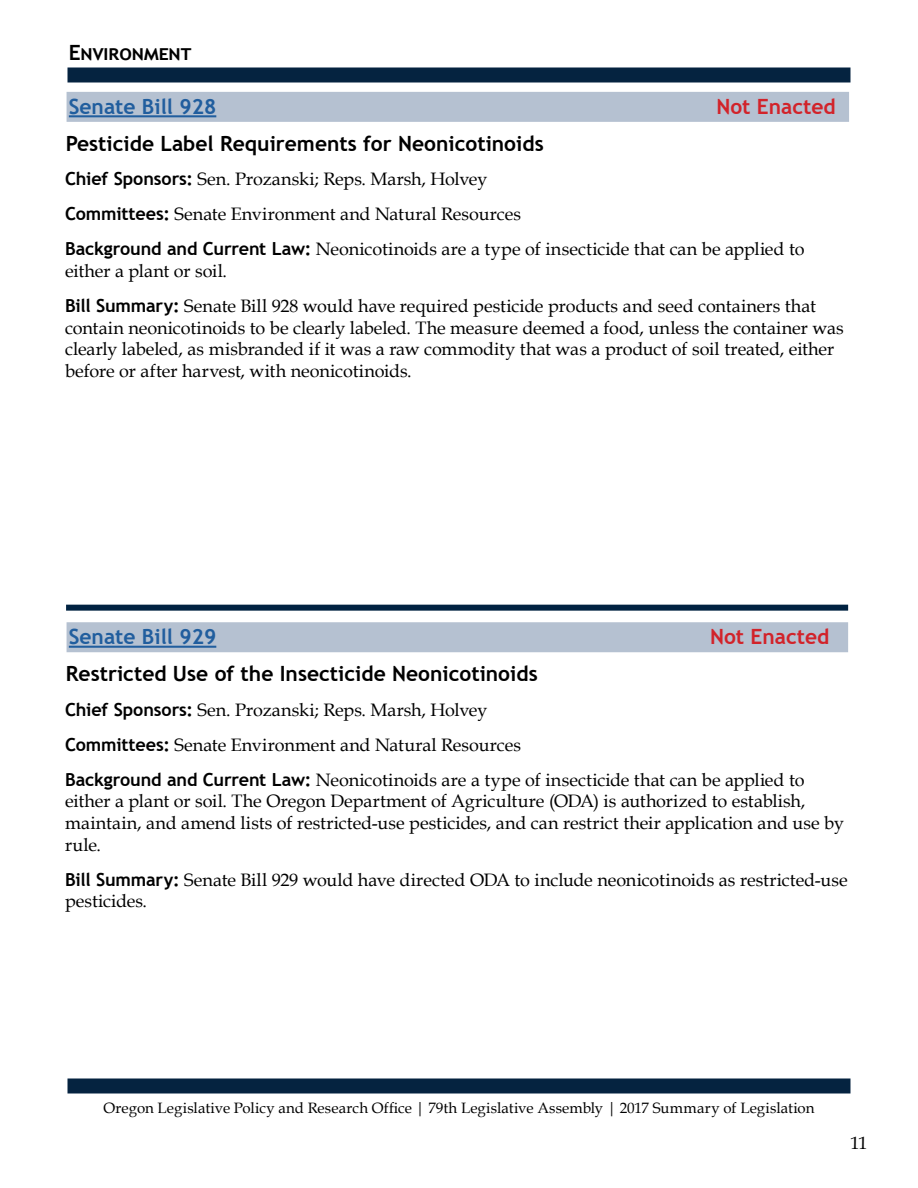
<style>
.page{position:relative;width:918px;height:1188px;background:#fff}
.page>*{position:absolute;margin:0;border:0;box-sizing:border-box;transform-origin:0 0}
.t1{font:700 21px "Trebuchet MS";color:#000}
.t2{font:700 21px "Trebuchet MS";color:#215e9e}
.t3{font:700 21px "Trebuchet MS";color:#d2232a}
.t4{font:18px/35.1px "Book Antiqua";color:#000}
.t5{font:15px "Book Antiqua";letter-spacing:.005em;color:#000}
.s1{font-family:"Trebuchet MS";font-weight:700}
</style>
<div class="page">
<div style="left:68px;top:68px;width:782px;height:14px;background:#052340"></div>
<div style="left:68px;top:1078px;width:782px;height:16px;background:#052340"></div>
<div style="left:67px;top:92px;width:782px;height:30px;background:#b5c1d1"></div>
<hr style="left:69px;top:115px;width:147px;height:2px;background:#215e9e">
<div style="left:67px;top:622px;width:781px;height:30px;background:#b5c1d1"></div>
<hr style="left:69px;top:646px;width:147px;height:2px;background:#215e9e">
<div style="left:66px;top:605px;width:782px;height:6px;background:#002241"></div>
<p class="t1" style="left:69px;top:39px;width:122px">Environment</p>
<p class="t2" style="left:69px;top:93px;width:149px">Senate Bill 928</p>
<p class="t3" style="left:716px;top:93px;width:121px">Not Enacted</p>
<p class="t1" style="left:66px;top:130px;width:479px">Pesticide Label Requirements for Neonicotinoids</p>
<p class="t4" style="left:65px;top:161px;width:741px"><span class="s1">Chief Sponsors:</span> Sen. Prozanski; Reps. Marsh, Holvey<br><span class="s1">Committees:</span> Senate Environment and Natural Resources<br><span class="s1">Background and Current Law:</span> Neonicotinoids are a type of insecticide that can be applied to</p>
<p class="t4" style="left:65px;top:253px;width:752px">either a plant or soil.<br><span class="s1">Bill Summary:</span> Senate Bill 928 would have required pesticide products and seed containers that</p>
<p class="t4" style="left:65px;top:316px;width:780px;line-height:21.6px">contain neonicotinoids to be clearly labeled. The measure deemed a food, unless the container was clearly labeled, as misbranded if it was a raw commodity that was a product of soil treated, either before or after harvest, with neonicotinoids.</p>
<p class="t2" style="left:69px;top:623px;width:149px">Senate Bill 929</p>
<p class="t3" style="left:710px;top:623px;width:121px">Not Enacted</p>
<p class="t1" style="left:66px;top:661px;width:473px">Restricted Use of the Insecticide Neonicotinoids</p>
<p class="t4" style="left:65px;top:692px;width:741px"><span class="s1">Chief Sponsors:</span> Sen. Prozanski; Reps. Marsh, Holvey<br><span class="s1">Committees:</span> Senate Environment and Natural Resources<br><span class="s1">Background and Current Law:</span> Neonicotinoids are a type of insecticide that can be applied to</p>
<p class="t4" style="left:65px;top:790px;width:780px;line-height:21.6px">either a plant or soil. The Oregon Department of Agriculture (ODA) is authorized to establish, maintain, and amend lists of restricted-use pesticides, and can restrict their application and use by rule.</p>
<p class="t4" style="left:65px;top:868px;width:784px;line-height:21.6px"><span class="s1">Bill Summary:</span> Senate Bill 929 would have directed ODA to include neonicotinoids as restricted-use pesticides.</p>
<p class="t5" style="left:104px;top:1097px;width:712px">Oregon Legislative Policy and Research Office | 79th Legislative Assembly | 2017 Summary of Legislation</p>
<p class="t4" style="left:850px;top:1125px;width:19px">11</p>
</div>
